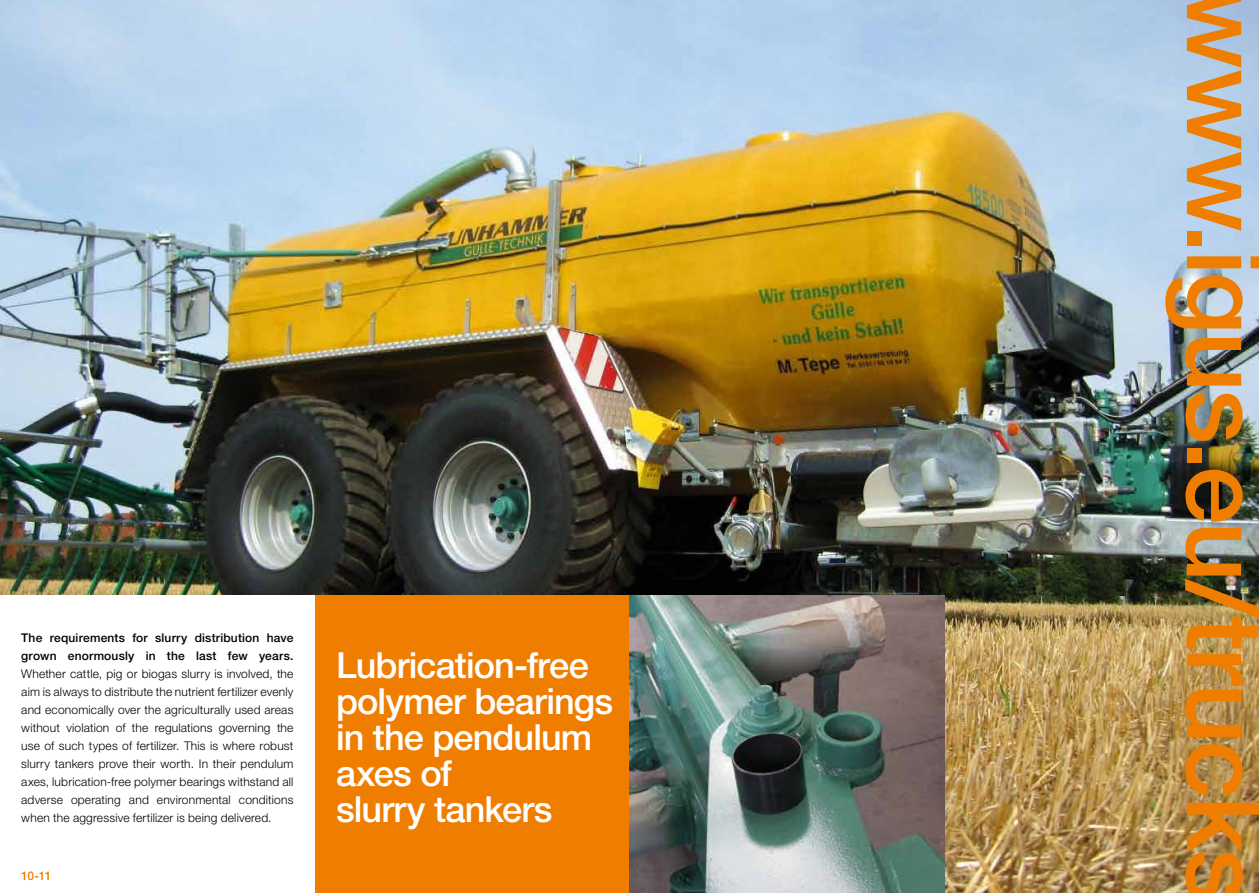
<style>
.page{position:relative;width:1259px;height:893px;background:#fff}
.page>*{position:absolute;margin:0;border:0;box-sizing:border-box;transform-origin:0 0}
.t1{font:500 105px "Helvetica Neue LTW1 G";letter-spacing:-.025em;color:#ef7d00}
.t2{font:500 36px/36px "Helvetica Neue LTW1 G";letter-spacing:-.025em;color:#fff}
.t3{font:300 12px/18px "Helvetica Neue LTW1 G";letter-spacing:.015em;color:#000;text-align:justify}
.t4{font:500 12px/18px "Helvetica Neue LTW1 G";letter-spacing:.015em;color:#000}
.t5{font:500 12px "Helvetica Neue LTW1 G";color:#ef7d00}
</style>
<div class="page">
<img style="left:0;top:0;width:1259px;height:893px">
<div style="left:0;top:595px;width:315px;height:298px;background:#fff"></div>
<div style="left:315px;top:595px;width:314px;height:298px;background:#ef7d00"></div>
<img style="left:629px;top:595px;width:315px;height:298px">
<p class="t4" style="left:21px;top:629px;width:274px">The requirements for slurry distribution have grown enormously in the last few years.</p>
<p class="t3" style="left:21px;top:665px;width:274px">Whether cattle, pig or biogas slurry is involved, the aim is always to distribute the nutrient fertilizer evenly and economically over the agriculturally used areas without violation of the regulations governing the use of such types of fertilizer. This is where robust slurry tankers prove their worth. In their pendulum axes, lubrication-free polymer bearings withstand all adverse operating and environmental conditions when the aggressive fertilizer is being delivered.</p>
<p class="t5" style="left:21px;top:869px;width:32px">10-11</p>
<h2 class="t2" style="left:336px;top:647px;width:279px">Lubrication-free polymer bearings in the pendulum axes of<br>slurry tankers</h2>
<h1 class="t1" style="left:1287px;top:-13px;width:917px;rotate:90deg">www.igus.eu/trucks</h1>
</div>
